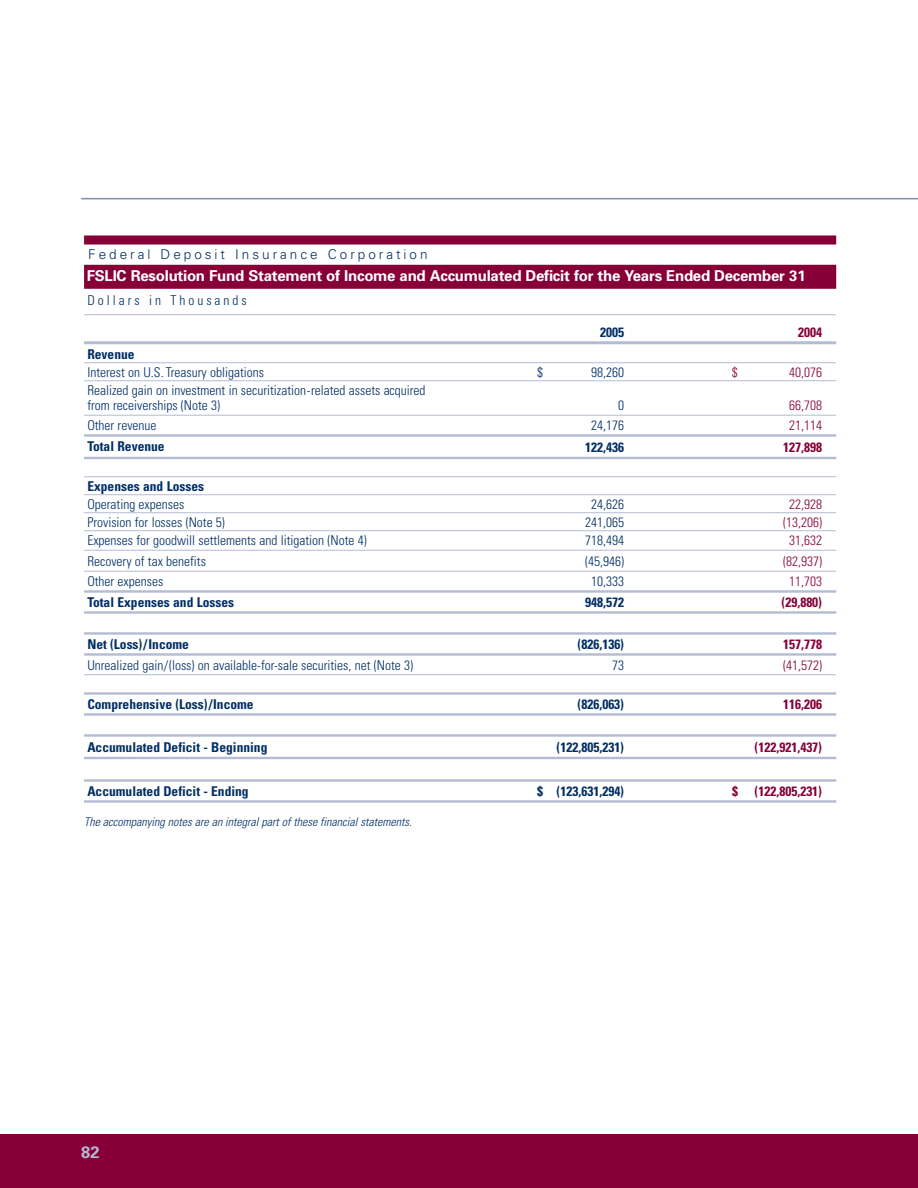
<style>
.page{position:relative;width:918px;height:1188px;background:#fff}
.page>*{position:absolute;margin:0;border:0;box-sizing:border-box;transform-origin:0 0}
.t1{font:700 16.5px "Univers";color:#b4bcd4}
.t2{font:700 15px "Univers";letter-spacing:-.015em;color:#fff}
.t3{font:300 condensed 13.5px/15px "Univers";color:#002e64}
.t4{font:700 condensed 13.5px "Univers";color:#002e64}
.t5{font:300 condensed 13.5px "Univers";color:#860037}
.t6{font:700 condensed 13.5px "Univers";color:#860037}
.t7{font:300 13.5px "Univers";letter-spacing:.22em;color:#002e64}
.t8{font:300 condensed 13.5px "Univers";letter-spacing:.22em;color:#002e64}
.t9{font:italic 300 condensed 12px "Univers";color:#002e64}
</style>
<div class="page">
<hr style="left:81px;top:198px;width:837px;height:1px;background:#7d8eb3">
<div style="left:0;top:1134px;width:918px;height:54px;background:#860037"></div>
<div style="left:84px;top:236px;width:752px;height:8px;background:#860037"></div>
<div style="left:84px;top:265px;width:752px;height:24px;background:#860037"></div>
<hr style="left:84px;top:314px;width:752px;height:1px;background:#b4bcd4">
<hr style="left:84px;top:341px;width:752px;height:3px;background:#b4bcd4">
<hr style="left:84px;top:362px;width:752px;height:1px;background:#b4bcd4">
<hr style="left:84px;top:380px;width:752px;height:1px;background:#b4bcd4">
<hr style="left:84px;top:415px;width:752px;height:1px;background:#b4bcd4">
<hr style="left:84px;top:434px;width:752px;height:3px;background:#b4bcd4">
<hr style="left:84px;top:457px;width:752px;height:2px;background:#b4bcd4">
<hr style="left:84px;top:476px;width:752px;height:1px;background:#b4bcd4">
<hr style="left:84px;top:494px;width:752px;height:1px;background:#b4bcd4">
<hr style="left:84px;top:512px;width:752px;height:1px;background:#b4bcd4">
<hr style="left:84px;top:530px;width:752px;height:1px;background:#b4bcd4">
<hr style="left:84px;top:550px;width:752px;height:1px;background:#b4bcd4">
<hr style="left:84px;top:571px;width:752px;height:1px;background:#b4bcd4">
<hr style="left:84px;top:590px;width:752px;height:3px;background:#b4bcd4">
<hr style="left:84px;top:611px;width:752px;height:3px;background:#b4bcd4">
<hr style="left:84px;top:632px;width:752px;height:3px;background:#b4bcd4">
<hr style="left:84px;top:653px;width:752px;height:3px;background:#b4bcd4">
<hr style="left:84px;top:674px;width:752px;height:1px;background:#b4bcd4">
<hr style="left:84px;top:692px;width:752px;height:3px;background:#b4bcd4">
<hr style="left:84px;top:713px;width:752px;height:3px;background:#b4bcd4">
<hr style="left:84px;top:734px;width:752px;height:3px;background:#b4bcd4">
<hr style="left:84px;top:757px;width:752px;height:2px;background:#b4bcd4">
<hr style="left:84px;top:779px;width:752px;height:3px;background:#b4bcd4">
<hr style="left:84px;top:800px;width:752px;height:3px;background:#b4bcd4">
<p class="t7" style="left:88px;top:249px;width:341px">Federal Deposit Insurance Corporation</p>
<p class="t2" style="left:87px;top:270px;width:721px">FSLIC Resolution Fund Statement of Income and Accumulated Deficit for the Years Ended December 31</p>
<p class="t8" style="left:87px;top:296px;width:161px">Dollars in Thousands</p>
<p class="t4" style="left:600px;top:327px;width:25px">2005</p>
<p class="t6" style="left:798px;top:327px;width:25px">2004</p>
<p class="t4" style="left:87px;top:350px;width:49px">Revenue</p>
<p class="t3" style="left:87px;top:366px;width:178px">Interest on U.S. Treasury obligations</p>
<p class="t3" style="left:537px;top:366px;width:7px">$</p>
<p class="t3" style="left:591px;top:366px;width:34px">98,260</p>
<p class="t5" style="left:732px;top:368px;width:7px">$</p>
<p class="t5" style="left:789px;top:368px;width:34px">40,076</p>
<p class="t3" style="left:87px;top:384px;width:340px">Realized gain on investment in securitization-related assets acquired from receiverships (Note 3)</p>
<p class="t3" style="left:618px;top:399px;width:7px">0</p>
<p class="t5" style="left:789px;top:401px;width:34px">66,708</p>
<p class="t3" style="left:87px;top:419px;width:71px">Other revenue</p>
<p class="t3" style="left:591px;top:419px;width:34px">24,176</p>
<p class="t5" style="left:789px;top:420px;width:34px">21,114</p>
<p class="t4" style="left:87px;top:442px;width:79px">Total Revenue</p>
<p class="t4" style="left:585px;top:443px;width:40px">122,436</p>
<p class="t6" style="left:783px;top:443px;width:40px">127,898</p>
<p class="t4" style="left:87px;top:482px;width:118px">Expenses and Losses</p>
<p class="t3" style="left:87px;top:498px;width:98px">Operating expenses</p>
<p class="t3" style="left:591px;top:498px;width:34px">24,626</p>
<p class="t5" style="left:789px;top:500px;width:34px">22,928</p>
<p class="t3" style="left:87px;top:516px;width:139px">Provision for losses (Note 5)</p>
<p class="t3" style="left:585px;top:516px;width:40px">241,065</p>
<p class="t5" style="left:783px;top:518px;width:40px">(13,206)</p>
<p class="t3" style="left:87px;top:534px;width:281px">Expenses for goodwill settlements and litigation (Note 4)</p>
<p class="t3" style="left:585px;top:534px;width:40px">718,494</p>
<p class="t5" style="left:789px;top:536px;width:34px">31,632</p>
<p class="t3" style="left:87px;top:555px;width:120px">Recovery of tax benefits</p>
<p class="t3" style="left:585px;top:555px;width:40px">(45,946)</p>
<p class="t5" style="left:783px;top:557px;width:40px">(82,937)</p>
<p class="t3" style="left:87px;top:575px;width:78px">Other expenses</p>
<p class="t3" style="left:591px;top:575px;width:34px">10,333</p>
<p class="t5" style="left:789px;top:576px;width:34px">11,703</p>
<p class="t4" style="left:87px;top:597px;width:148px">Total Expenses and Losses</p>
<p class="t4" style="left:585px;top:597px;width:40px">948,572</p>
<p class="t6" style="left:782px;top:597px;width:42px">(29,880)</p>
<p class="t4" style="left:87px;top:639px;width:103px">Net (Loss)/Income</p>
<p class="t4" style="left:578px;top:639px;width:48px">(826,136)</p>
<p class="t6" style="left:783px;top:639px;width:40px">157,778</p>
<p class="t3" style="left:87px;top:659px;width:327px">Unrealized gain/(loss) on available-for-sale securities, net (Note 3)</p>
<p class="t3" style="left:612px;top:659px;width:13px">73</p>
<p class="t5" style="left:783px;top:660px;width:40px">(41,572)</p>
<p class="t4" style="left:87px;top:699px;width:168px">Comprehensive (Loss)/Income</p>
<p class="t4" style="left:578px;top:699px;width:48px">(826,063)</p>
<p class="t6" style="left:783px;top:699px;width:40px">116,206</p>
<p class="t4" style="left:87px;top:743px;width:182px">Accumulated Deficit - Beginning</p>
<p class="t4" style="left:557px;top:743px;width:69px">(122,805,231)</p>
<p class="t6" style="left:755px;top:743px;width:69px">(122,921,437)</p>
<p class="t4" style="left:87px;top:786px;width:163px">Accumulated Deficit - Ending</p>
<p class="t4" style="left:537px;top:786px;width:88px">$ (123,631,294)</p>
<p class="t6" style="left:732px;top:786px;width:91px">$ (122,805,231)</p>
<p class="t9" style="left:84px;top:817px;width:332px">The accompanying notes are an integralpartofthese financialstatements.</p>
<p class="t1" style="left:81px;top:1146px;width:20px">82</p>
</div>
